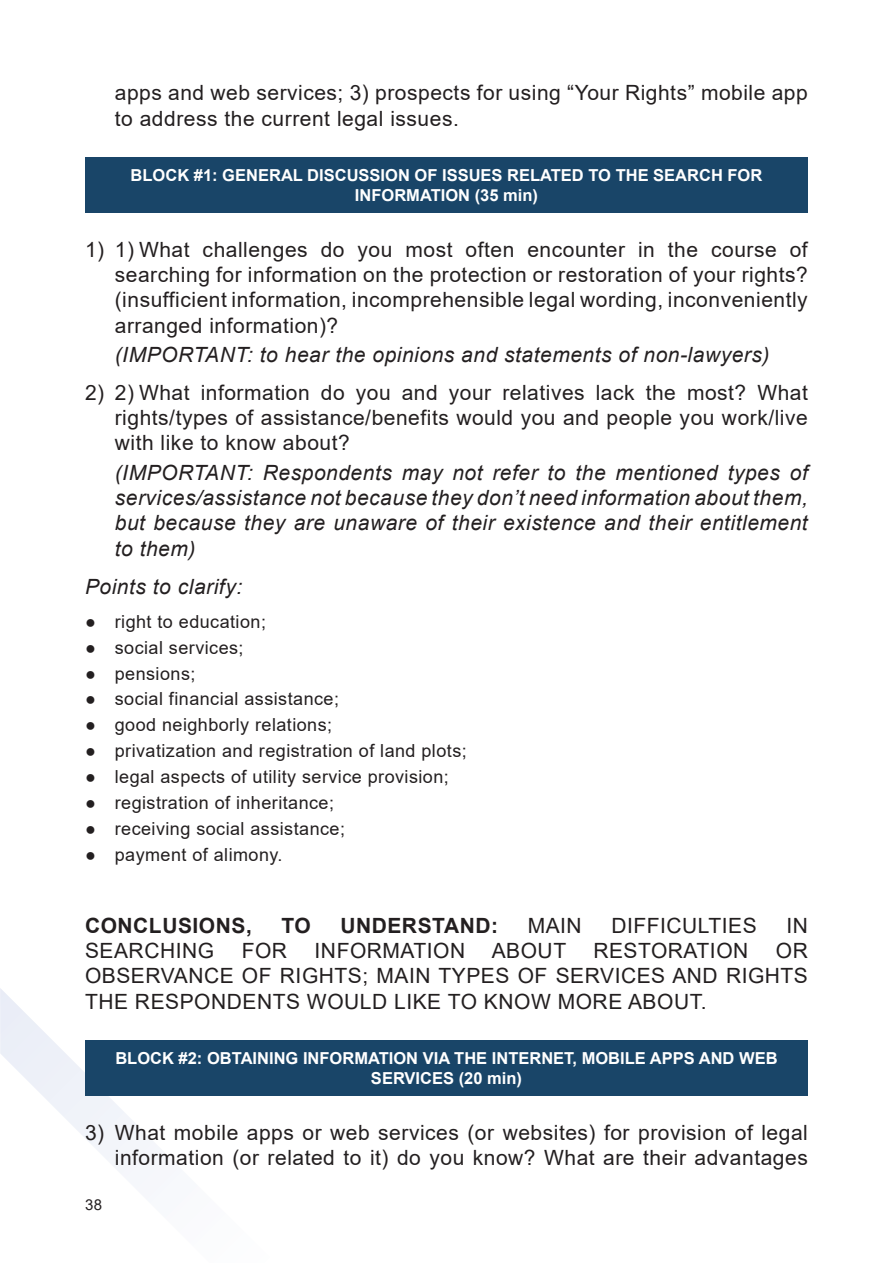
<style>
.page{position:relative;width:893px;height:1263px;background:#fff}
.page>*{position:absolute;margin:0;border:0;box-sizing:border-box;transform-origin:0 0}
.t1{font:21px/25.2px "Arial";letter-spacing:.025em;color:#231f20;text-align:justify}
.t2{font:italic 21px/25.2px "Arial";letter-spacing:.025em;color:#231f20;text-align:justify}
.t3{font:700 21px "Arial";letter-spacing:.025em;color:#231f20}
.t4{font:18px "Arial";letter-spacing:.025em;color:#231f20}
.t5{font:700 16.5px/19.8px "Arial";color:#fff;text-align:center}
.t6{font:15px "Arial";color:#231f20}
</style>
<div class="page">
<svg style="left:0;top:988px;width:275px;height:186px"></svg>
<div style="left:85px;top:157px;width:723px;height:55px;background:#194568"></div>
<div style="left:85px;top:1040px;width:723px;height:55px;background:#194568"></div>
<p class="t1" style="left:115px;top:80px;width:694px">apps and web services; 3) prospects for using “Your Rights” mobile app to address the current legal issues.</p>
<p class="t5" style="left:131px;top:165px;width:633px">BLOCK #1: GENERAL DISCUSSION OF ISSUES RELATED TO THE SEARCH FOR<br>INFORMATION (35 min)</p>
<p class="t1" style="left:115px;top:237px;width:694px;text-indent:-30px">1) 1) What challenges do you most often encounter in the course of searching for information on the protection or restoration of your rights? (insufficient information, incomprehensible legal wording, inconveniently arranged information)?</p>
<p class="t2" style="left:115px;top:342px;width:656px">(IMPORTANT: to hear the opinions and statements of non-lawyers)</p>
<p class="t1" style="left:115px;top:380px;width:695px;text-indent:-30px">2) 2) What information do you and your relatives lack the most? What rights/types of assistance/benefits would you and people you work/live with like to know about?</p>
<p class="t2" style="left:115px;top:460px;width:695px">(IMPORTANT: Respondents may not refer to the mentioned types of services/assistance not because they don’t need information about them, but because they are unaware of their existence and their entitlement to them)</p>
<p class="t2" style="left:85px;top:574px;width:159px">Points to clarify:</p>
<p class="t4" style="left:85px;top:609px;width:182px">● right to education;</p>
<p class="t4" style="left:85px;top:635px;width:160px">● social services;</p>
<p class="t4" style="left:85px;top:661px;width:112px">● pensions;</p>
<p class="t4" style="left:85px;top:687px;width:255px">● social financial assistance;</p>
<p class="t4" style="left:85px;top:712px;width:249px">● good neighborly relations;</p>
<p class="t4" style="left:85px;top:738px;width:383px">● privatization and registration of land plots;</p>
<p class="t4" style="left:85px;top:764px;width:365px">● legal aspects of utility service provision;</p>
<p class="t4" style="left:85px;top:790px;width:251px">● registration of inheritance;</p>
<p class="t4" style="left:85px;top:816px;width:261px">● receiving social assistance;</p>
<p class="t4" style="left:85px;top:842px;width:199px">● payment of alimony.</p>
<p class="t3" style="left:85px;top:911px;width:168px">CONCLUSIONS,</p>
<p class="t3" style="left:281px;top:911px;width:31px">TO</p>
<p class="t3" style="left:340px;top:911px;width:159px">UNDERSTAND:</p>
<p class="t1" style="left:528px;top:913px;width:56px">MAIN</p>
<p class="t1" style="left:611px;top:913px;width:147px">DIFFICULTIES</p>
<p class="t1" style="left:786px;top:913px;width:23px">IN</p>
<p class="t1" style="left:85px;top:938px;width:131px">SEARCHING</p>
<p class="t1" style="left:242px;top:938px;width:47px">FOR</p>
<p class="t1" style="left:315px;top:938px;width:152px">INFORMATION</p>
<p class="t1" style="left:492px;top:938px;width:76px">ABOUT</p>
<p class="t1" style="left:593px;top:938px;width:156px">RESTORATION</p>
<p class="t1" style="left:85px;top:938px;width:724px;text-indent:691px">OR OBSERVANCE OF RIGHTS; MAIN TYPES OF SERVICES AND RIGHTS THE RESPONDENTS WOULD LIKE TO KNOW MORE ABOUT.</p>
<p class="t5" style="left:115px;top:1048px;width:664px">BLOCK #2: OBTAINING INFORMATION VIA THE INTERNET, MOBILE APPS AND WEB<br>SERVICES (20 min)</p>
<p class="t1" style="left:85px;top:1120px;width:724px;text-align:right">3) What mobile apps or web services (or websites) for provision of legal information (or related to it) do you know? What are their advantages</p>
<p class="t6" style="left:85px;top:1194px;width:19px">38</p>
</div>
